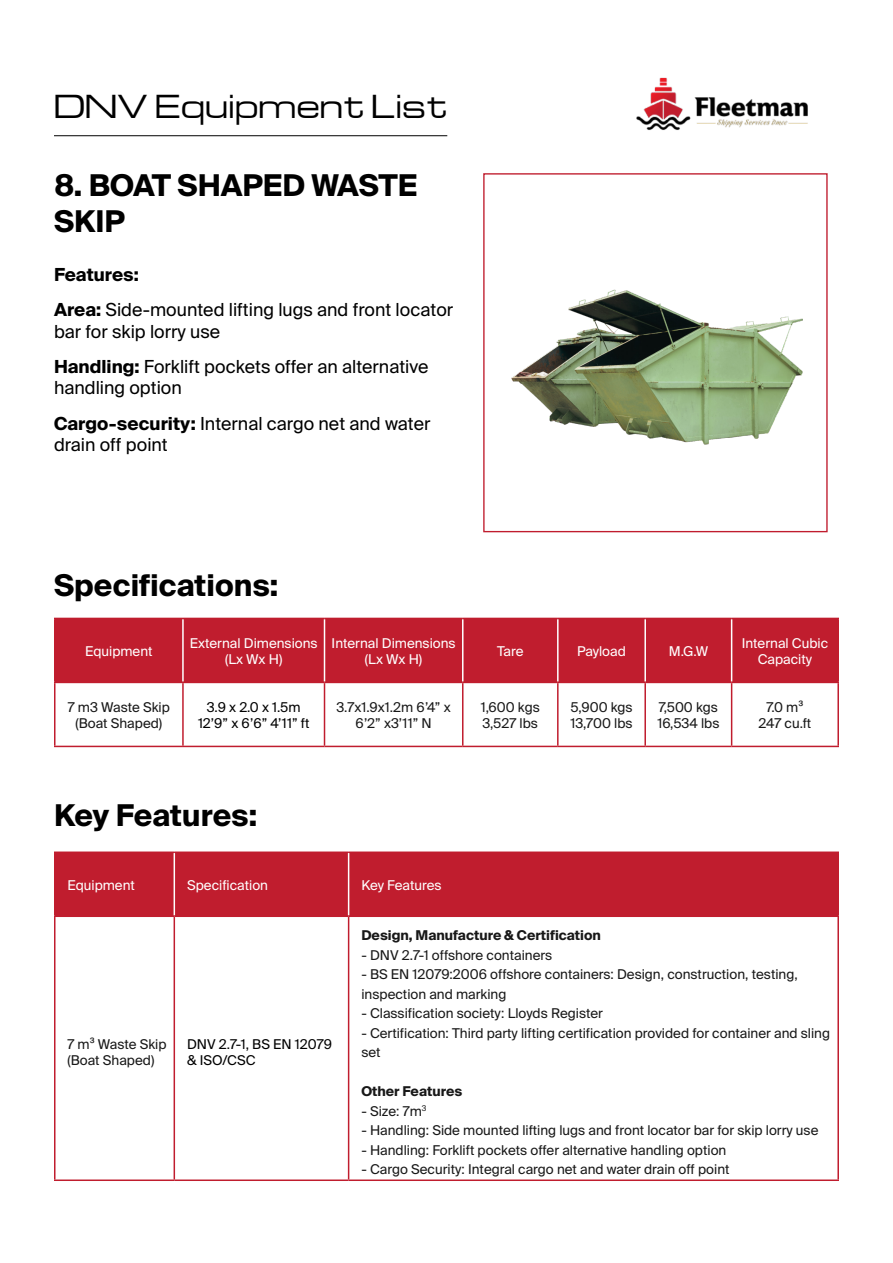
<style>
.page{position:relative;width:893px;height:1263px;background:#fff}
.page>*{position:absolute;margin:0;border:0;box-sizing:border-box;transform-origin:0 0}
.t1{font:700 30px/36px "Suisse Intl";color:#000}
.t2{font:30px "Euro Technic Ext";color:#000}
.t3{font:18px/21.6px "Suisse Intl";color:#000}
.t4{font:700 18px "Suisse Intl";color:#000}
.Paragraph_Style_2{font:13.5px/16.2px "Suisse Intl";color:#181818}
.t5{font:13.5px/16.2px "Suisse Intl";color:#fff;text-align:center}
.t6{font:13.5px/16.2px "Suisse Intl";color:#000}
.Paragraph_Style_2-2{font:700 13.5px "Suisse Intl";color:#181818}
.s1{font-weight:700}
</style>
<div class="page">
<hr style="left:54px;top:135px;width:393px;height:1px;background:#000">
<div style="left:56px;top:619px;width:781px;height:63px;background:#c01d2e"></div>
<hr style="left:182px;top:619px;width:2px;height:63px;background:#fff">
<hr style="left:324px;top:619px;width:1px;height:63px;background:#fff">
<hr style="left:462px;top:619px;width:1px;height:63px;background:#fff">
<hr style="left:557px;top:619px;width:2px;height:63px;background:#fff">
<hr style="left:644px;top:619px;width:2px;height:63px;background:#fff">
<hr style="left:731px;top:619px;width:1px;height:63px;background:#fff">
<hr style="left:324px;top:683px;width:1px;height:63px;background:#c01d2e">
<hr style="left:462px;top:683px;width:1px;height:63px;background:#c01d2e">
<hr style="left:557px;top:683px;width:2px;height:63px;background:#c01d2e">
<hr style="left:644px;top:683px;width:2px;height:63px;background:#c01d2e">
<hr style="left:731px;top:683px;width:1px;height:63px;background:#c01d2e">
<hr style="left:54px;top:683px;width:2px;height:63px;background:#c01d2e">
<hr style="left:54px;top:746px;width:129px;height:1px;background:#c01d2e">
<hr style="left:182px;top:683px;width:2px;height:63px;background:#c01d2e">
<hr style="left:837px;top:683px;width:2px;height:63px;background:#c01d2e">
<hr style="left:183px;top:746px;width:141px;height:1px;background:#c01d2e">
<hr style="left:324px;top:746px;width:139px;height:1px;background:#c01d2e">
<hr style="left:463px;top:746px;width:95px;height:1px;background:#c01d2e">
<hr style="left:558px;top:746px;width:87px;height:1px;background:#c01d2e">
<hr style="left:645px;top:746px;width:87px;height:1px;background:#c01d2e">
<hr style="left:732px;top:746px;width:107px;height:1px;background:#c01d2e">
<hr style="left:54px;top:618px;width:129px;height:1px;background:#c01d2e">
<hr style="left:54px;top:619px;width:2px;height:63px;background:#c01d2e">
<hr style="left:183px;top:618px;width:141px;height:1px;background:#c01d2e">
<hr style="left:324px;top:618px;width:139px;height:1px;background:#c01d2e">
<hr style="left:463px;top:618px;width:95px;height:1px;background:#c01d2e">
<hr style="left:558px;top:618px;width:87px;height:1px;background:#c01d2e">
<hr style="left:645px;top:618px;width:87px;height:1px;background:#c01d2e">
<hr style="left:732px;top:618px;width:107px;height:1px;background:#c01d2e">
<hr style="left:837px;top:619px;width:2px;height:63px;background:#c01d2e">
<hr style="left:54px;top:682px;width:129px;height:1px;background:#c01d2e">
<hr style="left:183px;top:682px;width:141px;height:1px;background:#c01d2e">
<hr style="left:324px;top:682px;width:139px;height:1px;background:#c01d2e">
<hr style="left:463px;top:682px;width:95px;height:1px;background:#c01d2e">
<hr style="left:558px;top:682px;width:87px;height:1px;background:#c01d2e">
<hr style="left:645px;top:682px;width:87px;height:1px;background:#c01d2e">
<hr style="left:732px;top:682px;width:107px;height:1px;background:#c01d2e">
<img style="left:636px;top:77px;width:172px;height:53px">
<img style="left:511px;top:289px;width:292px;height:156px">
<div style="left:483px;top:173px;width:345px;height:359px;border:1px solid #c01d2e"></div>
<div style="left:56px;top:853px;width:781px;height:62px;background:#c01d2e"></div>
<hr style="left:174px;top:853px;width:1px;height:62px;background:#fff">
<hr style="left:348px;top:853px;width:1px;height:62px;background:#fff">
<hr style="left:348px;top:917px;width:1px;height:262px;background:#c01d2e">
<hr style="left:837px;top:917px;width:2px;height:262px;background:#c01d2e">
<hr style="left:174px;top:1179px;width:175px;height:2px;background:#c01d2e">
<hr style="left:349px;top:1179px;width:490px;height:2px;background:#c01d2e">
<hr style="left:54px;top:917px;width:2px;height:262px;background:#c01d2e">
<hr style="left:54px;top:1179px;width:120px;height:2px;background:#c01d2e">
<hr style="left:174px;top:917px;width:1px;height:262px;background:#c01d2e">
<hr style="left:54px;top:851px;width:120px;height:2px;background:#c01d2e">
<hr style="left:54px;top:853px;width:2px;height:62px;background:#c01d2e">
<hr style="left:174px;top:851px;width:175px;height:2px;background:#c01d2e">
<hr style="left:349px;top:851px;width:490px;height:2px;background:#c01d2e">
<hr style="left:837px;top:853px;width:2px;height:62px;background:#c01d2e">
<hr style="left:54px;top:915px;width:120px;height:2px;background:#c01d2e">
<hr style="left:174px;top:915px;width:175px;height:2px;background:#c01d2e">
<hr style="left:349px;top:915px;width:490px;height:2px;background:#c01d2e">
<p class="t2" style="left:54px;top:87px;width:395px">DNV Equipment List</p>
<p class="t1" style="left:54px;top:168px;width:365px">8. BOAT SHAPED WASTE<br>SKIP</p>
<p class="t4" style="left:54px;top:264px;width:86px">Features:</p>
<p class="t3" style="left:54px;top:299px;width:401px"><span class="s1">Area:</span> Side-mounted lifting lugs and front locator bar for skip lorry use</p>
<p class="t3" style="left:54px;top:356px;width:376px"><span class="s1">Handling:</span> Forklift pockets offer an alternative handling option</p>
<p class="t3" style="left:54px;top:412px;width:378px"><span class="s1">Cargo-security:</span> Internal cargo net and water drain off point</p>
<p class="t1" style="left:54px;top:568px;width:226px">Specifications:</p>
<p class="t5" style="left:85px;top:643px;width:69px">Equipment</p>
<p class="t5" style="left:190px;top:635px;width:129px">External Dimensions (Lx Wx H)</p>
<p class="t5" style="left:332px;top:635px;width:125px">Internal Dimensions (Lx Wx H)</p>
<p class="t5" style="left:497px;top:643px;width:28px">Tare</p>
<p class="t5" style="left:577px;top:643px;width:50px">Payload</p>
<p class="t5" style="left:669px;top:643px;width:41px">M.G.W</p>
<p class="t5" style="left:742px;top:635px;width:88px">Internal Cubic<br>Capacity</p>
<p class="Paragraph_Style_2" style="left:68px;top:699px;width:104px;text-align:center">7 m3 Waste Skip (Boat Shaped)</p>
<p class="t6" style="left:207px;top:699px;width:95px">3.9 x 2.0 x 1.5m</p>
<p class="Paragraph_Style_2" style="left:657px;top:699px;width:64px">7,500 kgs<br>16,534 lbs</p>
<p class="Paragraph_Style_2" style="left:767px;top:699px;width:38px">7.0 m³</p>
<p class="Paragraph_Style_2" style="left:337px;top:699px;width:116px;text-align:center">3.7x1.9x1.2m 6’4” x<br>6’2” x3’11” N</p>
<p class="Paragraph_Style_2" style="left:481px;top:699px;width:60px">1,600 kgs<br>3,527 lbs</p>
<p class="Paragraph_Style_2" style="left:570px;top:699px;width:64px">5,900 kgs</p>
<p class="t6" style="left:198px;top:715px;width:113px">12’9” x 6’6” 4’11” ft</p>
<p class="Paragraph_Style_2" style="left:570px;top:715px;width:64px">13,700 lbs</p>
<p class="Paragraph_Style_2" style="left:758px;top:715px;width:54px">247 cu.ft</p>
<p class="t1" style="left:54px;top:798px;width:205px">Key Features:</p>
<p class="t5" style="left:68px;top:877px;width:69px">Equipment</p>
<p class="t5" style="left:187px;top:877px;width:82px">Specification</p>
<p class="t5" style="left:361px;top:877px;width:82px">Key Features</p>
<p class="Paragraph_Style_2" style="left:68px;top:1036px;width:101px">7 m³ Waste Skip (Boat Shaped)</p>
<p class="t6" style="left:187px;top:1036px;width:146px">DNV 2.7-1, BS EN 12079 &amp; ISO/CSC</p>
<p class="Paragraph_Style_2-2" style="left:361px;top:928px;width:241px">Design, Manufacture &amp; Certification</p>
<p class="Paragraph_Style_2" style="left:361px;top:947px;width:192px">- DNV 2.7-1 offshore containers</p>
<p class="Paragraph_Style_2" style="left:361px;top:965px;width:438px;line-height:19.5px">- BS EN 12079:2006 offshore containers: Design, construction, testing, inspection and marking</p>
<p class="Paragraph_Style_2" style="left:361px;top:1005px;width:243px">- Classification society: Lloyds Register</p>
<p class="Paragraph_Style_2" style="left:361px;top:1023px;width:470px;line-height:19.5px">- Certification: Third party lifting certification provided for container and sling set</p>
<p class="Paragraph_Style_2-2" style="left:361px;top:1084px;width:102px">Other Features</p>
<p class="Paragraph_Style_2" style="left:361px;top:1103px;width:67px">- Size: 7m<sup>3</sup></p>
<p class="Paragraph_Style_2" style="left:361px;top:1122px;width:459px">- Handling: Side mounted lifting lugs and front locator bar for skip lorry use</p>
<p class="Paragraph_Style_2" style="left:361px;top:1142px;width:366px">- Handling: Forklift pockets offer alternative handling option</p>
<p class="Paragraph_Style_2" style="left:361px;top:1161px;width:370px">- Cargo Security: Integral cargo net and water drain off point</p>
</div>
